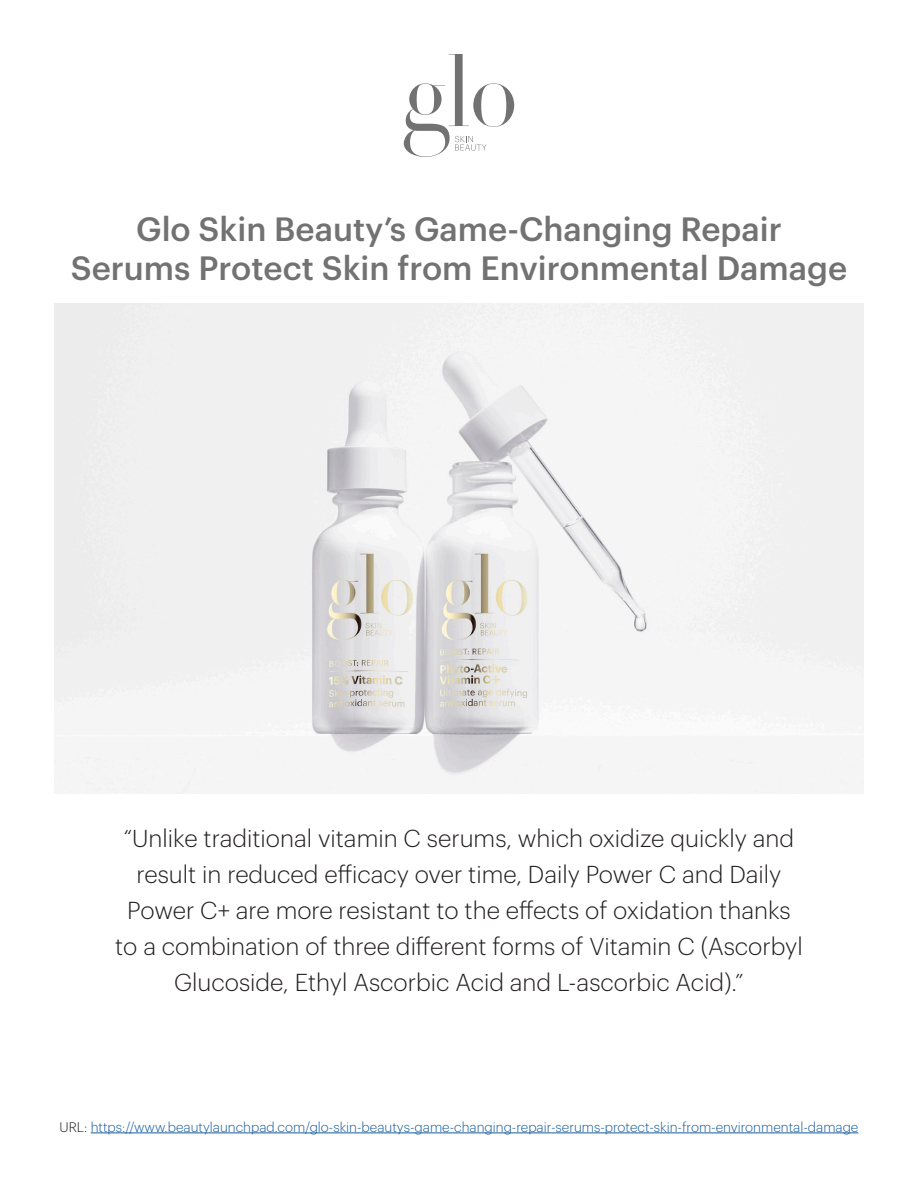
<style>
.page{position:relative;width:918px;height:1188px;background:#fff}
.page>*{position:absolute;margin:0;border:0;box-sizing:border-box;transform-origin:0 0}
.t1{font:500 33px "Graphik";color:#717271}
.t2{font:300 24px/36px "Graphik";color:#231f20;text-align:center}
.t3{font:300 13.5px "Graphik";color:#175d9e}
.s1{color:#231f20}
</style>
<div class="page">
<svg style="left:404px;top:54px;width:110px;height:103px"></svg>
<hr style="left:91px;top:1133px;width:767px;height:1px;background:#175d9e">
<img style="left:54px;top:304px;width:810px;height:490px">
<p class="t1" style="left:136px;top:204px;width:647px">Glo Skin Beauty’s Game-Changing Repair</p>
<p class="t1" style="left:71px;top:243px;width:778px">Serums Protect Skin from Environmental Damage</p>
<p class="t2" style="left:115px;top:819px;width:689px">“Unlike traditional vitamin C serums, which oxidize quickly and result in reduced efficacy over time, Daily Power C and Daily Power C+ are more resistant to the effects of oxidation thanks to a combination of three different forms of Vitamin C (Ascorbyl Glucoside, Ethyl Ascorbic Acid and L-ascorbic Acid).”</p>
<p class="t3" style="left:60px;top:1117px;width:800px"><span class="s1">URL:</span> https://www.beautylaunchpad.com/glo-skin-beautys-game-changing-repair-serums-protect-skin-from-environmental-damage</p>
</div>
